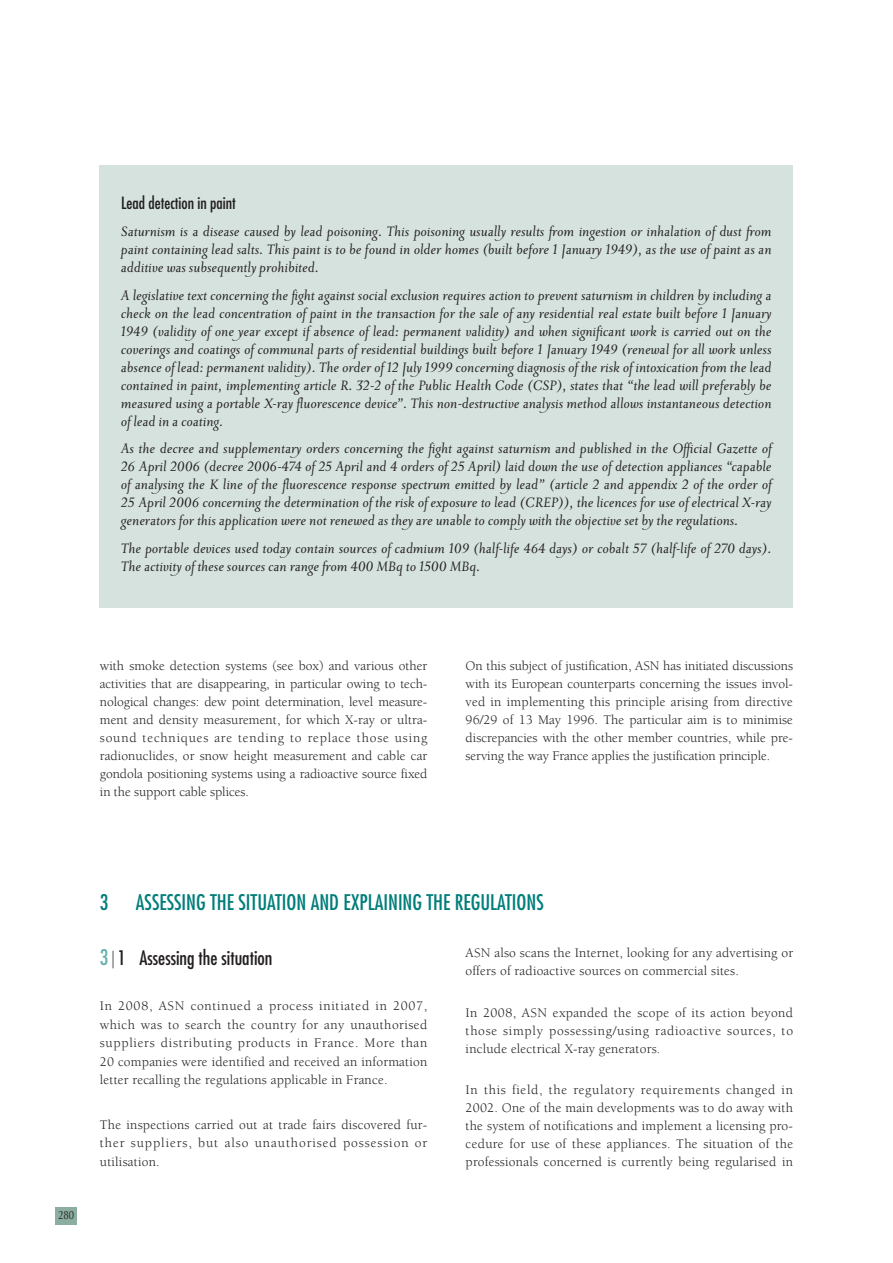
<style>
.page{position:relative;width:893px;height:1263px;background:#fff}
.page>*{position:absolute;margin:0;border:0;box-sizing:border-box;transform-origin:0 0}
.t1{font:condensed 21px "Futura";color:#007e7a}
.t2{font:condensed 19.5px "Futura";color:#231f20}
.t3{font:italic 16.5px/18px "Priori Ser Reg";color:#231f20;text-align:justify}
.t4{font:condensed 16.5px "Futura";color:#231f20}
.t5{font:13.5px/18px "Berkeley";letter-spacing:.015em;color:#231f20;text-align:justify}
.t6{font:12px "Optima";color:#231f20;scale:.8 1}
.s1{font-size:21px;color:#67b1b2}
</style>
<div class="page">
<div style="left:55px;top:1208px;width:22px;height:17px;background:#8baea1"></div>
<div style="left:100px;top:165px;width:693px;height:443px;background:#d5e2dd"></div>
<p class="t4" style="left:121px;top:195px;width:116px">Lead detection in paint</p>
<p class="t3" style="left:121px;top:222px;width:652px">Saturnism is a disease caused by lead poisoning. This poisoning usually results from ingestion or inhalation of dust from paint containing lead salts. This paint is to be found in older homes (built before 1 January 1949), as the use of paint as an additive was subsequently prohibited.</p>
<p class="t3" style="left:121px;top:285px;width:652px">A legislative text concerning the fight against social exclusion requires action to prevent saturnism in children by including a check on the lead concentration of paint in the transaction for the sale of any residential real estate built before 1 January 1949 (validity of one year except if absence of lead: permanent validity) and when significant work is carried out on the coverings and coatings of communal parts of residential buildings built before 1 January 1949 (renewal for all work unless absence of lead: permanent validity). The order of 12 July 1999 concerning diagnosis of the risk of intoxication from the lead contained in paint, implementing article R. 32-2 of the Public Health Code (CSP), states that “the lead will preferably be measured using a portable X-ray fluorescence device”. This non-destructive analysis method allows instantaneous detection of lead in a coating.</p>
<p class="t3" style="left:121px;top:439px;width:652px">As the decree and supplementary orders concerning the fight against saturnism and published in the Official Gazette of 26 April 2006 (decree 2006-474 of 25 April and 4 orders of 25 April) laid down the use of detection appliances “capable of analysing the K line of the fluorescence response spectrum emitted by lead” (article 2 and appendix 2 of the order of 25 April 2006 concerning the determination of the risk of exposure to lead (CREP)), the licences for use of electrical X-ray generators for this application were not renewed as they are unable to comply with the objective set by the regulations.</p>
<p class="t3" style="left:121px;top:538px;width:652px">The portable devices used today contain sources of cadmium 109 (half-life 464 days) or cobalt 57 (half-life of 270 days).<br>The activity of these sources can range from 400 MBq to 1500 MBq.</p>
<p class="t5" style="left:100px;top:658px;width:329px">with smoke detection systems (see box) and various other activities that are disappearing, in particular owing to tech&shy;nological changes: dew point determination, level measure&shy;ment and density measurement, for which X-ray or ultra&shy;sound techniques are tending to replace those using radionuclides, or snow height measurement and cable car gondola positioning systems using a radioactive source fixed in the support cable splices.</p>
<p class="t5" style="left:466px;top:658px;width:329px">On this subject of justification, ASN has initiated discussions with its European counterparts concerning the issues invol&shy;ved in implementing this principle arising from directive 96/29 of 13 May 1996. The particular aim is to minimise discrepancies with the other member countries, while pre&shy;serving the way France applies the justification principle.</p>
<p class="t6" style="left:58px;top:1210px;width:21px">280</p>
<p class="t1" style="left:100px;top:893px;width:10px">3</p>
<p class="t1" style="left:136px;top:893px;width:409px">ASSESSING THE SITUATION AND EXPLAINING THE REGULATIONS</p>
<p class="t2" style="left:100px;top:949px;width:174px"><span class="s1">3</span> ⎮ 1 Assessing the situation</p>
<p class="t5" style="left:100px;top:998px;width:329px;line-height:18.5px">In 2008, ASN continued a process initiated in 2007, which was to search the country for any unauthorised suppliers distributing products in France. More than 20 companies were identified and received an information letter recalling the regulations applicable in France.</p>
<p class="t5" style="left:100px;top:1117px;width:329px;line-height:18.5px">The inspections carried out at trade fairs discovered fur&shy;ther suppliers, but also unauthorised possession or utilisation.</p>
<p class="t5" style="left:466px;top:945px;width:329px">ASN also scans the Internet, looking for any advertising or offers of radioactive sources on commercial sites.</p>
<p class="t5" style="left:466px;top:1004px;width:329px">In 2008, ASN expanded the scope of its action beyond those simply possessing/using radioactive sources, to include electrical X-ray generators.</p>
<p class="t5" style="left:466px;top:1082px;width:329px">In this field, the regulatory requirements changed in 2002. One of the main developments was to do away with the system of notifications and implement a licensing pro&shy;cedure for use of these appliances. The situation of the professionals concerned is currently being regularised in</p>
</div>
